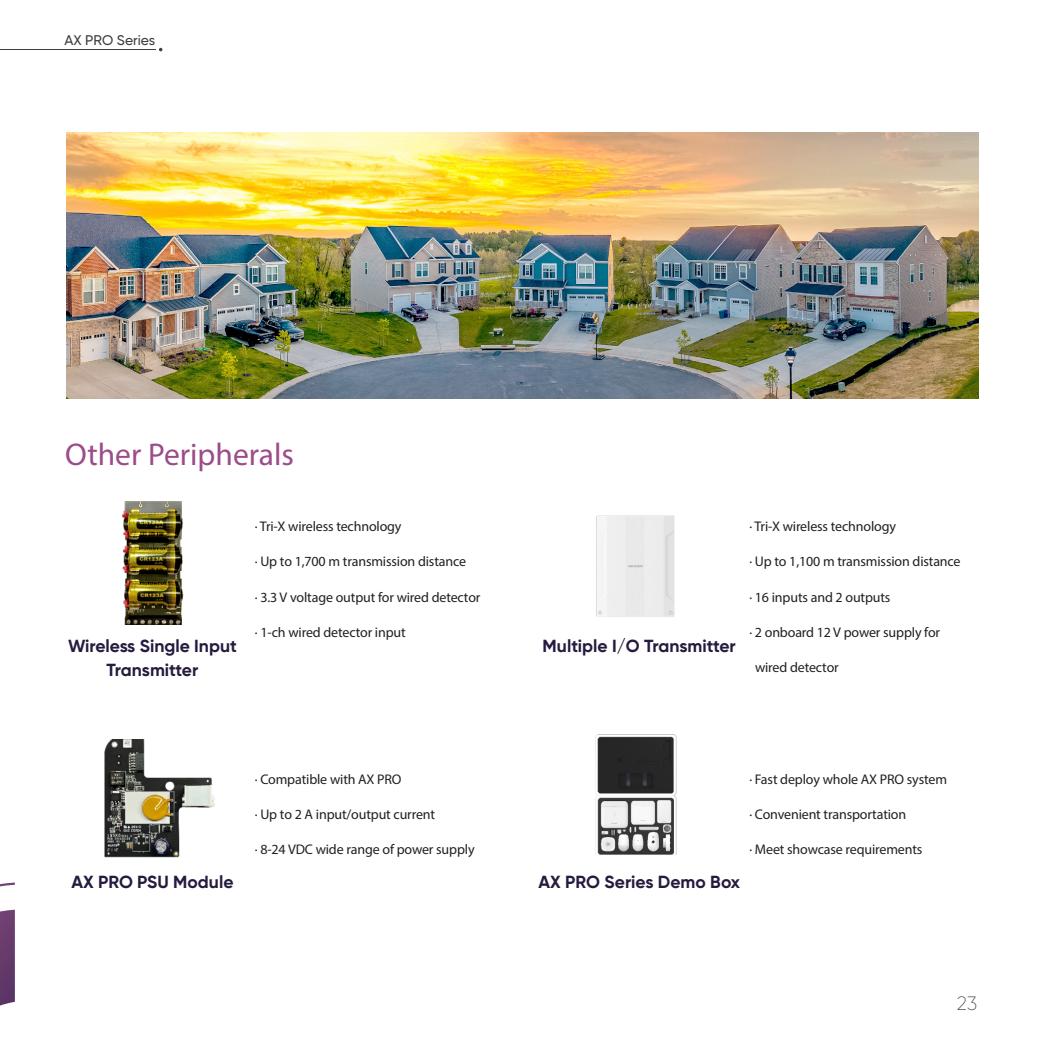
<style>
.page{position:relative;width:1042px;height:1042px;background:#fff}
.page>*{position:absolute;margin:0;border:0;box-sizing:border-box;transform-origin:0 0}
.t1{font:31.5px "Myriad Pro";color:#9c4c89}
.t2{font:200 19.25px "Gilroy";color:#3e3e3f}
.t3{font:700 17.5px/24.5px "Gilroy";color:#261b3e;text-align:center}
.t4{font:14px "Myriad Pro";letter-spacing:-.01em;color:#231f20}
.t5{font:500 14px "Gilroy";color:#3e3e3f}
</style>
<div class="page">
<svg style="left:0;top:909px;width:15px;height:96px"></svg>
<svg style="left:0;top:882px;width:15px;height:4px"></svg>
<img style="left:122px;top:501px;width:62px;height:123px">
<img style="left:596px;top:515px;width:79px;height:102px">
<img style="left:595px;top:734px;width:82px;height:120px">
<img style="left:104px;top:740px;width:111px;height:118px">
<img style="left:66px;top:132px;width:912px;height:267px">
<hr style="left:0;top:49px;width:155px;height:1px;background:#3e3e3f">
<p class="t5" style="left:64px;top:31px;width:92px">AX PRO Series</p>
<p class="t1" style="left:65px;top:435px;width:230px">Other Peripherals</p>
<p class="t3" style="left:68px;top:633px;width:170px">Wireless Single Input<br>Transmitter</p>
<p class="t4" style="left:255px;top:518px;width:148px">· Tri-X wireless technology</p>
<p class="t4" style="left:255px;top:553px;width:213px">· Up to 1,700 m transmission distance</p>
<p class="t4" style="left:255px;top:588px;width:227px">· 3.3 V voltage output for wired detector</p>
<p class="t4" style="left:255px;top:623px;width:152px">· 1-ch wired detector input</p>
<p class="t3" style="left:543px;top:633px;width:195px">Multiple I/O Transmitter</p>
<p class="t4" style="left:749px;top:518px;width:148px">· Tri-X wireless technology</p>
<p class="t4" style="left:749px;top:553px;width:213px">· Up to 1,100 m transmission distance</p>
<p class="t4" style="left:749px;top:588px;width:143px">· 16 inputs and 2 outputs</p>
<p class="t4" style="left:749px;top:623px;width:192px">· 2 onboard 12 V power supply for</p>
<p class="t4" style="left:755px;top:658px;width:85px">wired detector</p>
<p class="t4" style="left:255px;top:771px;width:148px">· Compatible with AX PRO</p>
<p class="t4" style="left:255px;top:806px;width:182px">· Up to 2 A input/output current</p>
<p class="t4" style="left:255px;top:841px;width:221px">· 8-24 VDC wide range of power supply</p>
<p class="t4" style="left:749px;top:771px;width:199px">· Fast deploy whole AX PRO system</p>
<p class="t4" style="left:749px;top:806px;width:158px">· Convenient transportation</p>
<p class="t4" style="left:749px;top:841px;width:175px">· Meet showcase requirements</p>
<p class="t3" style="left:71px;top:870px;width:164px">AX PRO PSU Module</p>
<p class="t3" style="left:538px;top:870px;width:203px">AX PRO Series Demo Box</p>
<p class="t2" style="left:957px;top:991px;width:22px">23</p>
</div>
